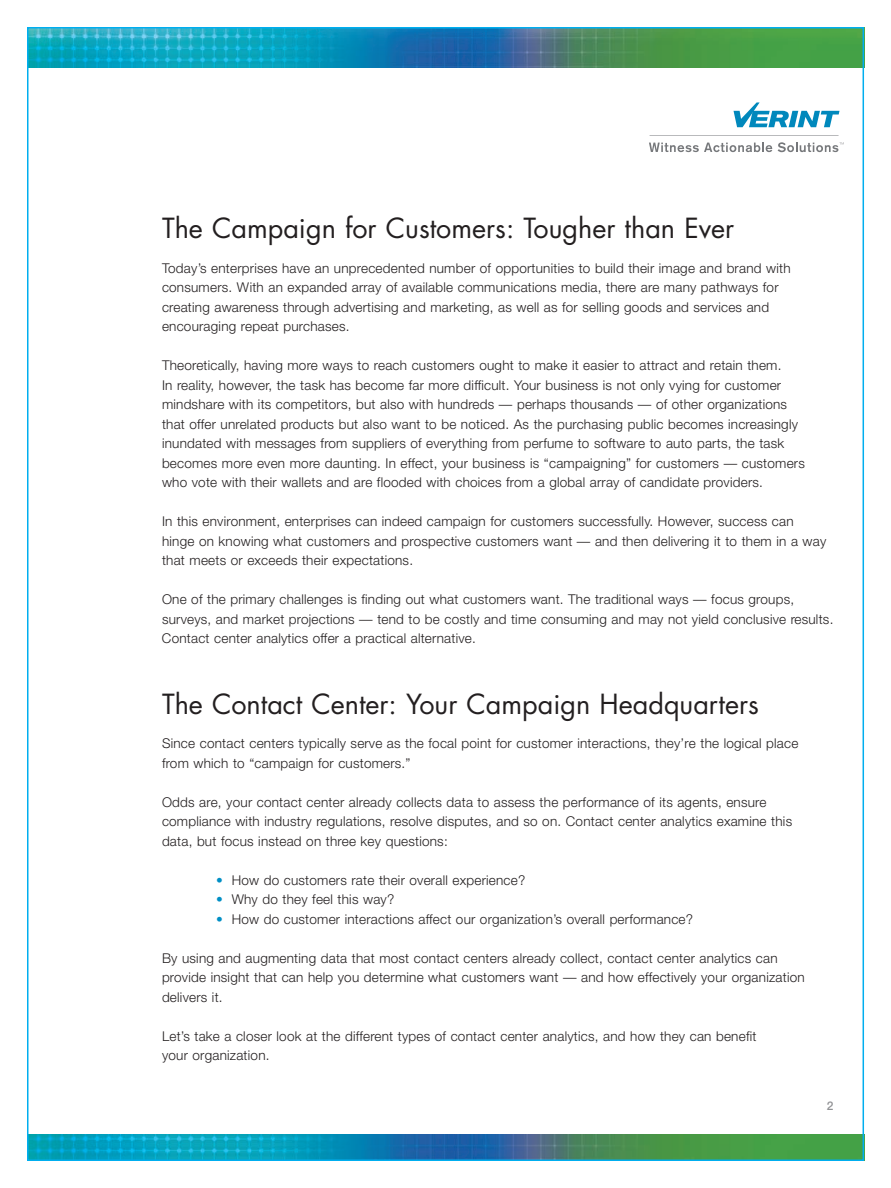
<style>
.page{position:relative;width:891px;height:1188px;background:#fff}
.page>*{position:absolute;margin:0;border:0;box-sizing:border-box;transform-origin:0 0}
.t1{font:27px "Futura";color:#231f20}
.t2{font:300 13.5px/19.5px "Helvetica Neue";letter-spacing:.015em;color:#231f20}
.t3{font:500 12px "Helvetica Neue";color:#919295}
.s1{color:#008fc5}
</style>
<div class="page">
<img style="left:30px;top:30px;width:831px;height:38px">
<img style="left:30px;top:1134px;width:831px;height:24px">
<svg style="left:734px;top:102px;width:106px;height:25px"></svg>
<hr style="left:650px;top:135px;width:189px;height:1px;background:#76787b">
<svg style="left:649px;top:143px;width:123px;height:9px"></svg>
<svg style="left:778px;top:142px;width:66px;height:10px"></svg>
<h1 class="t1" style="left:162px;top:216px;width:574px">The Campaign for Customers: Tougher than Ever</h1>
<p class="t2" style="left:162px;top:260px;width:630px">Today’s enterprises have an unprecedented number of opportunities to build their image and brand with consumers. With an expanded array of available communications media, there are many pathways for creating awareness through advertising and marketing, as well as for selling goods and services and encouraging repeat purchases.</p>
<p class="t2" style="left:162px;top:357px;width:644px">Theoretically, having more ways to reach customers ought to make it easier to attract and retain them.<br>In reality, however, the task has become far more difficult. Your business is not only vying for customer mindshare with its competitors, but also with hundreds — perhaps thousands — of other organizations that offer unrelated products but also want to be noticed. As the purchasing public becomes increasingly inundated with messages from suppliers of everything from perfume to software to auto parts, the task becomes more even more daunting. In effect, your business is “campaigning” for customers — customers who vote with their wallets and are flooded with choices from a global array of candidate providers.</p>
<p class="t2" style="left:162px;top:513px;width:666px">In this environment, enterprises can indeed campaign for customers successfully. However, success can hinge on knowing what customers and prospective customers want — and then delivering it to them in a way that meets or exceeds their expectations.</p>
<p class="t2" style="left:162px;top:591px;width:673px">One of the primary challenges is finding out what customers want. The traditional ways — focus groups, surveys, and market projections — tend to be costly and time consuming and may not yield conclusive results.<br>Contact center analytics offer a practical alternative.</p>
<h1 class="t1" style="left:162px;top:692px;width:598px">The Contact Center: Your Campaign Headquarters</h1>
<p class="t2" style="left:162px;top:735px;width:638px">Since contact centers typically serve as the focal point for customer interactions, they’re the logical place from which to “campaign for customers.”</p>
<p class="t2" style="left:162px;top:794px;width:632px">Odds are, your contact center already collects data to assess the performance of its agents, ensure compliance with industry regulations, resolve disputes, and so on. Contact center analytics examine this data, but focus instead on three key questions:</p>
<p class="t2" style="left:216px;top:872px;width:311px"><span class="s1">•</span> How do customers rate their overall experience?</p>
<p class="t2" style="left:216px;top:891px;width:180px"><span class="s1">•</span> Why do they feel this way?</p>
<p class="t2" style="left:216px;top:911px;width:479px"><span class="s1">•</span> How do customer interactions affect our organization’s overall performance?</p>
<p class="t2" style="left:162px;top:950px;width:644px">By using and augmenting data that most contact centers already collect, contact center analytics can provide insight that can help you determine what customers want — and how effectively your organization delivers it.</p>
<p class="t2" style="left:162px;top:1028px;width:596px">Let’s take a closer look at the different types of contact center analytics, and how they can benefit your organization.</p>
<p class="t3" style="left:827px;top:1102px;width:8px">2</p>
</div>
